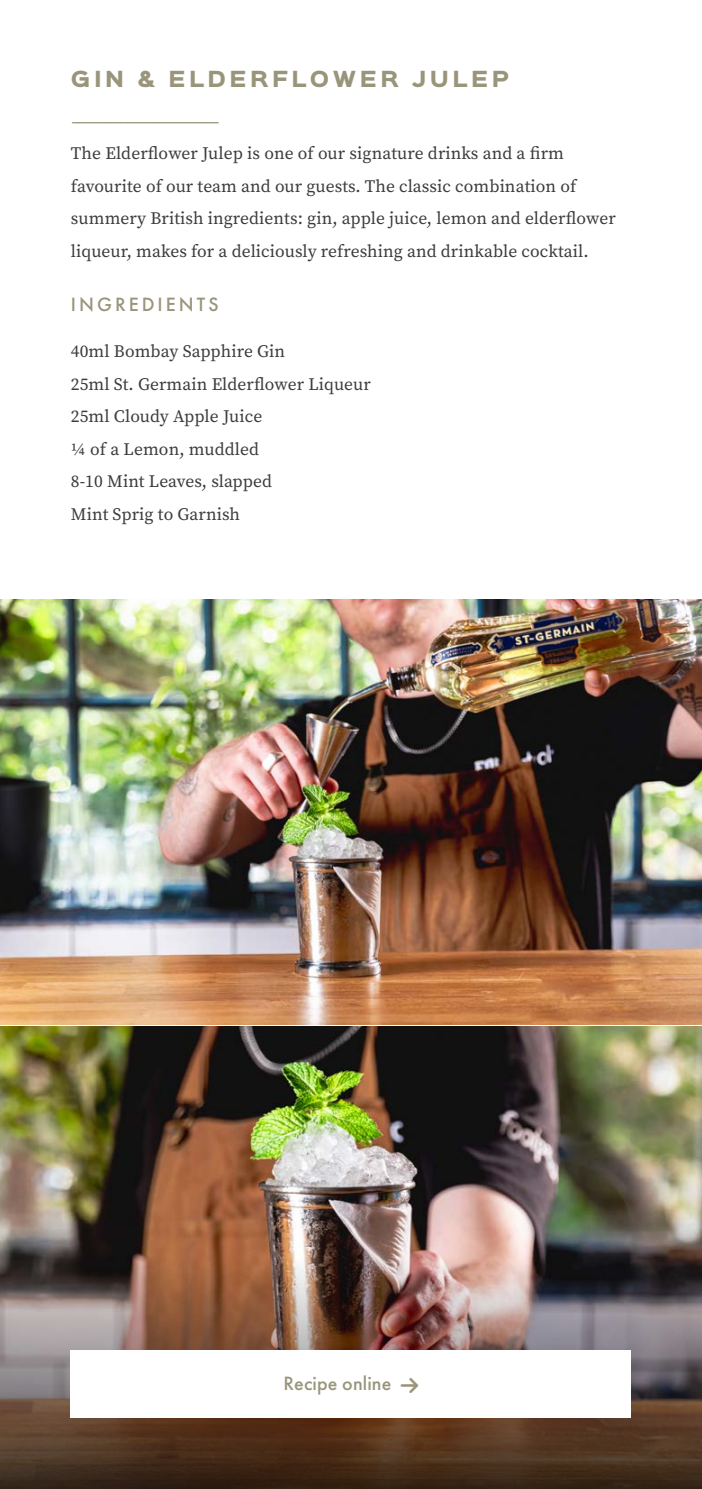
<style>
.page{position:relative;width:702px;height:1489px;background:#fff}
.page>*{position:absolute;margin:0;border:0;box-sizing:border-box;transform-origin:0 0}
.t1{font:900 20px "Sinkin Sans 800";letter-spacing:.175em;color:#99957b}
.t2{font:20px "Futura PT";color:#99957b}
.t3{font:500 20px "Futura PT";letter-spacing:.005em;color:#99957b}
.t4{font:500 20px "Futura PT";letter-spacing:.15em;color:#99957b}
.t5{font:17.5px/32.5px "Source Serif Pro";letter-spacing:.005em;color:#3c3c3b}
</style>
<div class="page">
<img style="left:0;top:1026px;width:702px;height:228px">
<img style="left:0;top:1254px;width:702px;height:234px">
<img style="left:0;top:599px;width:702px;height:425px">
<div style="left:71px;top:1350px;width:560px;height:67px;background:#fff"></div>
<p class="t1" style="left:71px;top:68px;width:439px">GIN &amp; ELDERFLOWER JULEP</p>
<p class="t2" style="left:71px;top:108px;width:151px">–––––––––––––––––</p>
<p class="t5" style="left:71px;top:137px;width:546px">The Elderflower Julep is one of our signature drinks and a firm favourite of our team and our guests. The classic combination of summery British ingredients: gin, apple juice, lemon and elderflower liqueur, makes for a deliciously refreshing and drinkable cocktail.</p>
<p class="t4" style="left:71px;top:292px;width:149px">INGREDIENTS</p>
<p class="t5" style="left:71px;top:335px;width:301px">40ml Bombay Sapphire Gin<br>25ml St. Germain Elderflower Liqueur<br>25ml Cloudy Apple Juice<br>¼ of a Lemon, muddled<br>8-10 Mint Leaves, slapped<br>Mint Sprig to Garnish</p>
<p class="t3" style="left:283px;top:1371px;width:109px">Recipe online</p>
</div>
